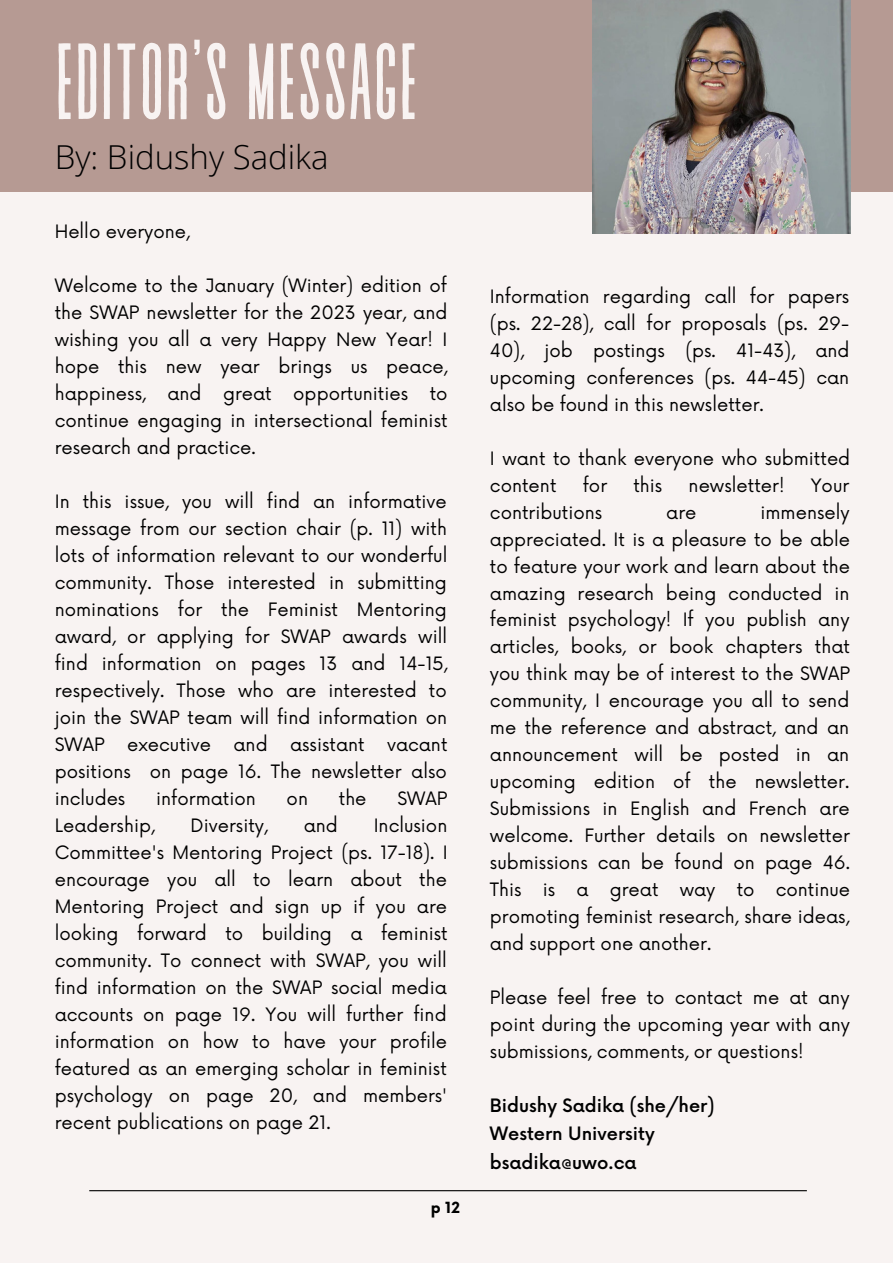
<style>
.page{position:relative;width:893px;height:1264px;background:#fff}
.page>*{position:absolute;margin:0;border:0;box-sizing:border-box;transform-origin:0 0}
.t1{font:107.85px "Revive 80 Tall";color:#f8f3f2}
.t2{font:300 33px "Open Sans";color:#000}
.t3{font:18px/27px "Now";color:#000;text-align:justify}
.t4{font:500 18px/28px "Now";color:#000}
.t5{font:700 15px "Now";color:#000}
</style>
<div class="page">
<div style="left:0;top:0;width:892px;height:1262px;background:#f8f3f2"></div>
<div style="left:0;top:0;width:892px;height:192px;background:#b69a93"></div>
<img style="left:592px;top:0;width:258px;height:234px">
<hr style="left:89px;top:1190px;width:717px;height:1px;background:#000">
<h1 class="t1" style="left:55px;top:26px;width:365px">EDITOR'S MESSAGE</h1>
<h2 class="t2" style="left:55px;top:134px;width:275px">By: Bidushy Sadika</h2>
<p class="t3" style="left:55px;top:219px;width:137px">Hello everyone,</p>
<p class="t3" style="left:55px;top:273px;width:394px">Welcome to the January (Winter) edition of the SWAP newsletter for the 2023 year, and wishing you all a very Happy New Year! I hope this new year brings us peace, happiness, and great opportunities to continue engaging in intersectional feminist research and practice.</p>
<p class="t3" style="left:55px;top:488px;width:394px">In this issue, you will find an informative message from our section chair (p. 11) with lots of information relevant to our wonderful community. Those interested in submitting nominations for the Feminist Mentoring award, or applying for SWAP awards will find information on pages 13 and 14-15, respectively. Those who are interested to join the SWAP team will find information on SWAP executive and assistant vacant positions on page 16. The newsletter also includes</p>
<p class="t3" style="left:156px;top:785px;width:101px">information</p>
<p class="t3" style="left:286px;top:785px;width:23px">on</p>
<p class="t3" style="left:339px;top:785px;width:29px">the</p>
<p class="t3" style="left:397px;top:785px;width:51px">SWAP</p>
<p class="t3" style="left:55px;top:812px;width:394px;text-indent:319px">Inclusion Committee's Mentoring Project (ps. 17-18). I encourage you all to learn about the Mentoring Project and sign up if you are looking forward to building a feminist community. To connect with SWAP, you will find information on the SWAP social media accounts on page 19. You will further find information on how to have your profile featured as an emerging scholar in feminist psychology on page 20, and members' recent publications on page 21.</p>
<p class="t3" style="left:55px;top:812px;width:102px">Leadership,</p>
<p class="t3" style="left:191px;top:812px;width:79px">Diversity,</p>
<p class="t3" style="left:303px;top:812px;width:36px">and</p>
<p class="t5" style="left:431px;top:1199px;width:31px">p 12</p>
<p class="t3" style="left:490px;top:283px;width:361px">Information regarding call for papers (ps. 22-28), call for proposals (ps. 29- 40), job postings (ps. 41-43), and upcoming conferences (ps. 44-45) can also be found in this newsletter.</p>
<p class="t3" style="left:490px;top:445px;width:362px">I want to thank everyone who submitted content</p>
<p class="t3" style="left:582px;top:472px;width:26px">for</p>
<p class="t3" style="left:633px;top:472px;width:30px">this</p>
<p class="t3" style="left:688px;top:472px;width:97px">newsletter!</p>
<p class="t3" style="left:810px;top:472px;width:40px">Your</p>
<p class="t3" style="left:490px;top:499px;width:114px">contributions</p>
<p class="t3" style="left:666px;top:499px;width:32px">are</p>
<p class="t3" style="left:490px;top:499px;width:362px;text-indent:270px">immensely appreciated. It is a pleasure to be able to feature your work and learn about the amazing research being conducted in feminist psychology! If you publish any articles, books, or book chapters that you think may be of interest to the SWAP community, I encourage you all to send me the reference and abstract, and an announcement will be posted in an upcoming edition of the newsletter.<br>Submissions in English and French are welcome. Further details on newsletter submissions can be found on page 46.<br>This is a great way to continue promoting feminist research, share ideas, and support one another.</p>
<p class="t3" style="left:490px;top:985px;width:361px">Please feel free to contact me at any point during the upcoming year with any submissions, comments, or questions!</p>
<p class="t4" style="left:490px;top:1092px;width:226px">Bidushy Sadika (she/her)<br>Western University bsadika@uwo.ca</p>
</div>
